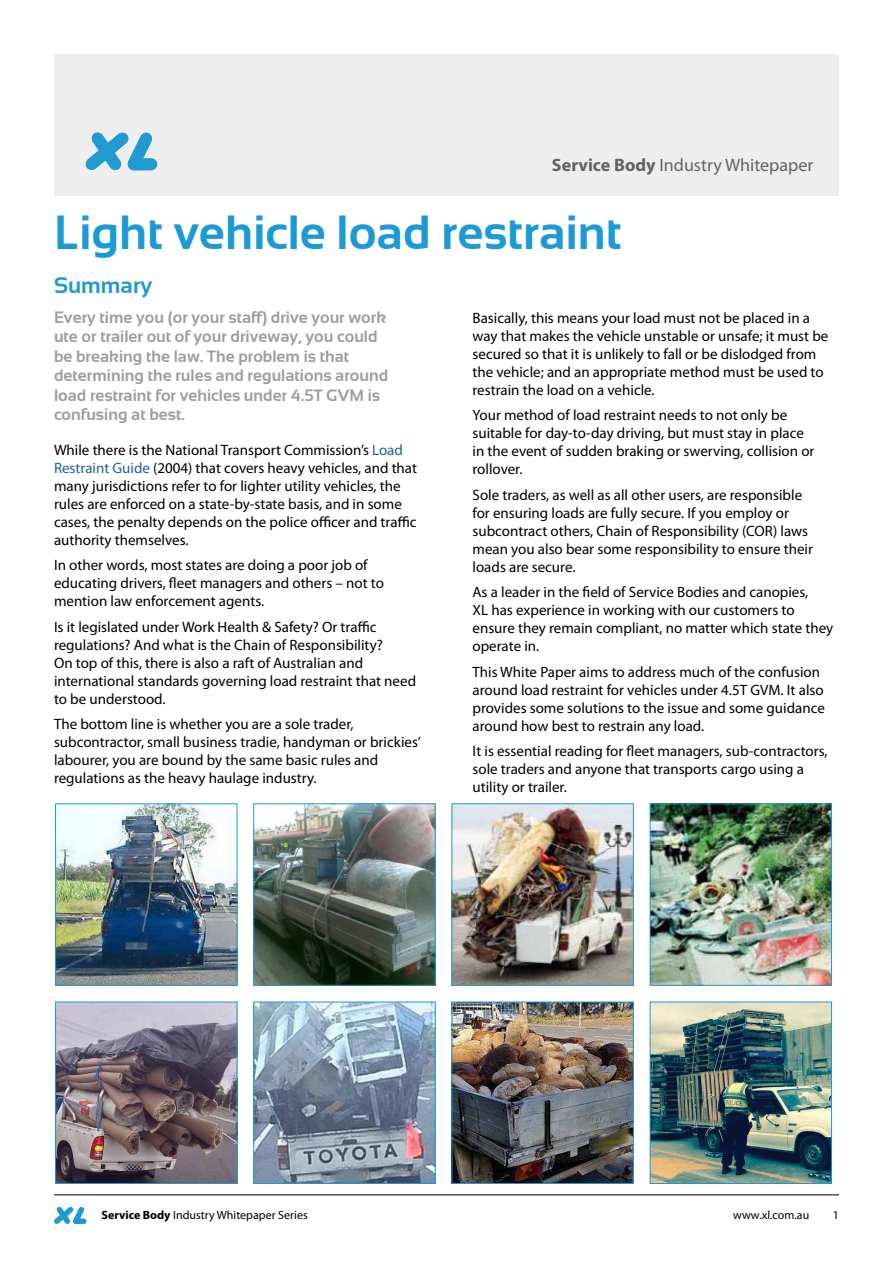
<style>
.page{position:relative;width:893px;height:1263px;background:#fff}
.page>*{position:absolute;margin:0;border:0;box-sizing:border-box;transform-origin:0 0}
.t1{font:700 48px "Sansation";color:#1c9ad6}
.t2{font:700 22.5px "Sansation";color:#219ad2}
.t3{font:18px "Myriad Pro";color:#636366}
.t4{font:700 16.5px/19.5px "Sansation";color:#9d9ea1}
.t5{font:15px/18px "Myriad Pro";color:#000}
.t6{font:12px "Myriad Pro";color:#000}
.s1{font-weight:700}
.s2{color:#215e9e}
</style>
<div class="page">
<hr style="left:54px;top:1194px;width:785px;height:1px;background:#000">
<svg style="left:54px;top:1206px;width:32px;height:18px"></svg>
<div style="left:54px;top:54px;width:785px;height:141px;background:#eee"></div>
<svg style="left:85px;top:132px;width:72px;height:39px"></svg>
<img style="left:57px;top:806px;width:178px;height:177px">
<img style="left:256px;top:806px;width:177px;height:177px">
<img style="left:454px;top:806px;width:178px;height:177px">
<img style="left:652px;top:806px;width:178px;height:177px">
<div style="left:650px;top:804px;width:182px;height:181px;border:1px solid #1c9ad6"></div>
<img style="left:57px;top:1004px;width:178px;height:178px">
<div style="left:55px;top:1002px;width:182px;height:182px;border:1px solid #1c9ad6"></div>
<img style="left:256px;top:1004px;width:177px;height:178px">
<img style="left:454px;top:1004px;width:178px;height:178px">
<div style="left:452px;top:1002px;width:182px;height:182px;border:1px solid #1c9ad6"></div>
<img style="left:652px;top:1004px;width:178px;height:178px">
<div style="left:650px;top:1002px;width:182px;height:182px;border:1px solid #1c9ad6"></div>
<p class="t3" style="left:552px;top:153px;width:263px"><span class="s1">Service Body</span> Industry Whitepaper</p>
<h1 class="t1" style="left:54px;top:206px;width:569px">Light vehicle load restraint</h1>
<h2 class="t2" style="left:54px;top:272px;width:100px">Summary</h2>
<p class="t4" style="left:54px;top:307px;width:336px">Every time you (or your staff) drive your work ute or trailer out of your driveway, you could be breaking the law. The problem is that determining the rules and regulations around load restraint for vehicles under 4.5T GVM is confusing at best.</p>
<p class="t5" style="left:54px;top:440px;width:365px">While there is the National Transport Commission’s <span class="s2">Load Restraint Guide</span> (2004) that covers heavy vehicles, and that many jurisdictions refer to for lighter utility vehicles, the rules are enforced on a state-by-state basis, and in some cases, the penalty depends on the police officer and traffic authority themselves.</p>
<p class="t5" style="left:54px;top:556px;width:331px">In other words, most states are doing a poor job of educating drivers, fleet managers and others – not to mention law enforcement agents.</p>
<p class="t5" style="left:54px;top:617px;width:364px">Is it legislated under Work Health &amp; Safety? Or traffic regulations? And what is the Chain of Responsibility?<br>On top of this, there is also a raft of Australian and international standards governing load restraint that need to be understood.</p>
<p class="t5" style="left:54px;top:715px;width:368px">The bottom line is whether you are a sole trader, subcontractor, small business tradie, handyman or brickies’ labourer, you are bound by the same basic rules and regulations as the heavy haulage industry.</p>
<p class="t5" style="left:472px;top:309px;width:357px">Basically, this means your load must not be placed in a way that makes the vehicle unstable or unsafe; it must be secured so that it is unlikely to fall or be dislodged from the vehicle; and an appropriate method must be used to restrain the load on a vehicle.</p>
<p class="t5" style="left:472px;top:406px;width:343px">Your method of load restraint needs to not only be suitable for day-to-day driving, but must stay in place in the event of sudden braking or swerving, collision or rollover.</p>
<p class="t5" style="left:472px;top:486px;width:342px">Sole traders, as well as all other users, are responsible for ensuring loads are fully secure. If you employ or subcontract others, Chain of Responsibility (COR) laws mean you also bear some responsibility to ensure their loads are secure.</p>
<p class="t5" style="left:472px;top:583px;width:362px">As a leader in the field of Service Bodies and canopies,<br>XL has experience in working with our customers to ensure they remain compliant, no matter which state they operate in.</p>
<p class="t5" style="left:472px;top:663px;width:354px">This White Paper aims to address much of the confusion around load restraint for vehicles under 4.5T GVM. It also provides some solutions to the issue and some guidance around how best to restrain any load.</p>
<p class="t5" style="left:472px;top:742px;width:357px">It is essential reading for fleet managers, sub-contractors, sole traders and anyone that transports cargo using a utility or trailer.</p>
<p class="t6" style="left:101px;top:1207px;width:208px"><span class="s1">Service Body</span> Industry Whitepaper Series</p>
<p class="t6" style="left:733px;top:1207px;width:78px">www.xl.com.au</p>
<p class="t6" style="left:833px;top:1207px;width:8px">1</p>
</div>
